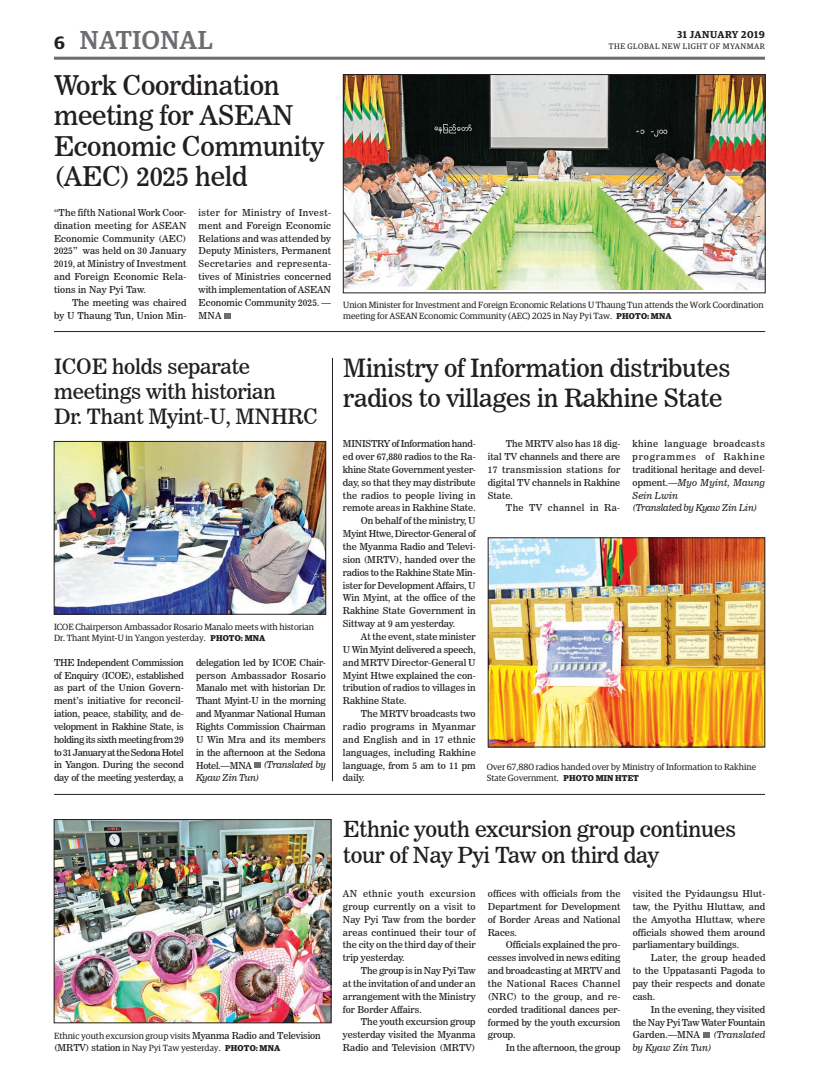
<style>
.page{position:relative;width:819px;height:1080px;background:#fff}
.page>*{position:absolute;margin:0;border:0;box-sizing:border-box;transform-origin:0 0}
.t1{font:27px/30.4px "News 706 BT Roman C";letter-spacing:-.01em;color:#231f20}
.t2{font:500 26px "Guardian Egyp";letter-spacing:.02em;color:#6c6d70}
.t3{font:25px/30px "News 706 BT Roman C";letter-spacing:-.01em;color:#231f20}
.t4{font:22px/26.4px "News 706 BT Roman C";letter-spacing:-.01em;color:#231f20}
.t5{font:21px/25.2px "News 706 BT Roman C";letter-spacing:-.01em;color:#231f20}
.t6{font:600 18px "Guardian Egyp";color:#231f20}
.t7{font:600 10px "Guardian Egyp";letter-spacing:.06em;color:#231f20}
.t8{font:9.5px/12.9px "News 706 BT Roman C";color:#231f20;text-align:justify}
.t9{font:9.5px/12.9px "News 706 BT Italic C";letter-spacing:-.025em;color:#231f20}
.t10{font:9.5px "News 706 BT Roman C";letter-spacing:.02em;color:#231f20}
.t11{font:9.5px "News 706 BT Roman C";letter-spacing:-.02em;color:#231f20}
.t12{font:9.5px "News 706 BT Roman C";letter-spacing:-.025em;color:#231f20}
.t13{font:9.5px "News 706 BT Italic C";color:#231f20}
.t14{font:9.5px "News 706 BT Roman C";letter-spacing:.025em;color:#231f20}
.t15{font:9.5px "News 706 BT Roman C";letter-spacing:.04em;color:#231f20}
.t16{font:9px/10.8px "Guardian Egyp";color:#231f20}
.t17{font:8px "Guardian Egyp";letter-spacing:.06em;color:#231f20}
.s1{font-weight:700;font-size:8.5px}
.s2{font-family:"News 706 BT Roman C"}
.s3{font-family:"News 706 BT Roman C";font-size:9.5px}
</style>
<div class="page">
<hr style="left:54px;top:57px;width:711px;height:3px;background:#6c6d70">
<svg style="left:224px;top:313px;width:6px;height:6px"></svg>
<img style="left:345px;top:76px;width:418px;height:214px">
<div style="left:343px;top:74px;width:422px;height:219px;border:1px solid #231f20"></div>
<hr style="left:54px;top:331px;width:711px;height:1px;background:#231f20">
<svg style="left:255px;top:762px;width:6px;height:6px"></svg>
<img style="left:56px;top:443px;width:268px;height:169px">
<div style="left:54px;top:441px;width:272px;height:173px;border:1px solid #231f20"></div>
<svg style="left:704px;top:1032px;width:6px;height:6px"></svg>
<img style="left:56px;top:821px;width:273px;height:200px">
<div style="left:54px;top:819px;width:277px;height:204px;border:1px solid #231f20"></div>
<hr style="left:54px;top:794px;width:711px;height:1px;background:#231f20">
<hr style="left:332px;top:358px;width:1px;height:423px;background:#231f20">
<img style="left:490px;top:540px;width:273px;height:205px">
<h3 class="t6" style="left:54px;top:29px;width:12px">6</h3>
<h2 class="t2" style="left:80px;top:21px;width:134px">NATIONAL</h2>
<h1 class="t1" style="left:54px;top:70px;width:272px">Work Coordination meeting for ASEAN<br>Economic Community (AEC) 2025 held</h1>
<p class="t8" style="left:54px;top:206px;width:134px">“The fifth National Work Coor&shy;dination meeting for ASEAN Economic Community (AEC)<br>2025” was held on 30 January 2019, at Ministry of Investment and Foreign Economic Rela&shy;tions in Nay Pyi Taw.</p>
<p class="t8" style="left:54px;top:296px;width:134px;text-align:right">The meeting was chaired<br>by U Thaung Tun, Union Min-</p>
<p class="t8" style="left:199px;top:206px;width:134px">ister for Ministry of Invest&shy;ment and Foreign Economic Relations and was attended by Deputy Ministers, Permanent Secretaries and representa&shy;tives of Ministries concerned with implementation of ASEAN Economic Community 2025. — MNA</p>
<p class="t7" style="left:677px;top:27px;width:89px">31 JANUARY 2019</p>
<p class="t17" style="left:609px;top:41px;width:158px">THE GLOBAL NEW LIGHT OF MYANMAR</p>
<p class="t16" style="left:343px;top:299px;width:422px">Union Minister for Investment and Foreign Economic Relations U Thaung Tun attends the Work Coordination meeting for ASEAN Economic Community (AEC) 2025 in Nay Pyi Taw. <span class="s1">PHOTO: MNA</span></p>
<h3 class="t5" style="left:54px;top:354px;width:265px">ICOE holds separate meetings with historian<br>Dr. Thant Myint-U, MNHRC</h3>
<p class="t16" style="left:54px;top:621px;width:262px">ICOE Chairperson Ambassador Rosario Manalo meets with historian<br>Dr. Thant Myint-U in Yangon yesterday. <span class="s1">PHOTO: MNA</span></p>
<p class="t8" style="left:54px;top:656px;width:131px">THE Independent Commission of Enquiry (ICOE), established as part of the Union Govern&shy;ment’s initiative for reconcil&shy;iation, peace, stability, and de&shy;velopment in Rakhine State, is holding its sixth meeting from 29 to 31 January at the Sedona Hotel in Yangon. During the second day of the meeting yesterday, a</p>
<p class="t8" style="left:196px;top:656px;width:131px">delegation led by ICOE Chair&shy;person Ambassador Rosario Manalo met with historian Dr.<br>Thant Myint-U in the morning and Myanmar National Human Rights Commission Chairman U Win Mra and its members in the afternoon at the Sedona</p>
<p class="t9" style="left:196px;top:759px;width:131px"><span class="s2">Hotel.—MNA</span> (Translated by<br>Kyaw Zin Tun)</p>
<p class="t16" style="left:54px;top:1030px;width:268px;line-height:11.4px">Ethnic youth excursion group visits <span class="s3">Myanma Radio and Television (MRTV) station</span> in Nay Pyi Taw yesterday. <span class="s1">PHOTO: MNA</span></p>
<h3 class="t3" style="left:343px;top:353px;width:389px">Ministry of Information distributes radios to villages in Rakhine State</h3>
<p class="t12" style="left:343px;top:438px;width:134px">MINISTRY of Information hand-</p>
<p class="t8" style="left:343px;top:450px;width:134px">ed over 67,880 radios to the Ra-</p>
<p class="t8" style="left:343px;top:463px;width:134px">khine State Government yester-</p>
<p class="t8" style="left:343px;top:476px;width:134px">day, so that they may distribute</p>
<p class="t10" style="left:343px;top:489px;width:134px">the radios to people living in</p>
<p class="t8" style="left:343px;top:502px;width:134px">remote areas in Rakhine State.</p>
<p class="t8" style="left:361px;top:514px;width:116px">On behalf of the ministry, U</p>
<p class="t11" style="left:343px;top:528px;width:134px">Myint Htwe, Director-General of</p>
<p class="t8" style="left:343px;top:540px;width:134px">the Myanma Radio and Televi-</p>
<p class="t8" style="left:343px;top:553px;width:134px">sion (MRTV), handed over the</p>
<p class="t8" style="left:343px;top:566px;width:134px">radios to the Rakhine State Min-</p>
<p class="t8" style="left:343px;top:579px;width:134px">ister for Development Affairs, U</p>
<p class="t8" style="left:343px;top:592px;width:134px">Win Myint, at the office of the</p>
<p class="t8" style="left:343px;top:604px;width:134px">Rakhine State Government in</p>
<p class="t8" style="left:343px;top:617px;width:114px">Sittway at 9 am yesterday.</p>
<p class="t8" style="left:361px;top:630px;width:116px">At the event, state minister</p>
<p class="t8" style="left:343px;top:643px;width:134px">U Win Myint delivered a speech,</p>
<p class="t8" style="left:343px;top:656px;width:134px">and MRTV Director-General U</p>
<p class="t8" style="left:343px;top:669px;width:134px">Myint Htwe explained the con-</p>
<p class="t8" style="left:343px;top:682px;width:134px">tribution of radios to villages in</p>
<p class="t8" style="left:343px;top:694px;width:65px">Rakhine State.</p>
<p class="t8" style="left:361px;top:707px;width:116px">The MRTV broadcasts two</p>
<p class="t14" style="left:343px;top:721px;width:134px">radio programs in Myanmar</p>
<p class="t10" style="left:343px;top:734px;width:134px">and English and in 17 ethnic</p>
<p class="t8" style="left:343px;top:746px;width:134px">languages, including Rakhine</p>
<p class="t8" style="left:343px;top:759px;width:134px">language, from 5 am to 11 pm</p>
<p class="t8" style="left:343px;top:772px;width:23px">daily.</p>
<p class="t8" style="left:488px;top:437px;width:134px;text-indent:18px">The MRTV also has 18 dig&shy;ital TV channels and there are 17 transmission stations for digital TV channels in Rakhine State.</p>
<p class="t15" style="left:506px;top:502px;width:116px">The TV channel in Ra-</p>
<p class="t8" style="left:633px;top:437px;width:134px">khine language broadcasts programmes of Rakhine traditional heritage and devel-</p>
<p class="t9" style="left:633px;top:476px;width:134px"><span class="s2">opment.—</span>Myo Myint, Maung<br>Sein Lwin<br>(Translated by Kyaw Zin Lin)</p>
<p class="t16" style="left:487px;top:761px;width:271px">Over 67,880 radios handed over by Ministry of Information to Rakhine<br>State Government. <span class="s1">PHOTO MIN HTET</span></p>
<h3 class="t4" style="left:343px;top:815px;width:394px">Ethnic youth excursion group continues tour of Nay Pyi Taw on third day</h3>
<p class="t8" style="left:343px;top:887px;width:134px">AN ethnic youth excursion group currently on a visit to Nay Pyi Taw from the border areas continued their tour of the city on the third day of their trip yesterday.</p>
<p class="t8" style="left:343px;top:964px;width:134px;text-indent:18px">The group is in Nay Pyi Taw at the invitation of and under an arrangement with the Ministry for Border Affairs.</p>
<p class="t8" style="left:343px;top:1016px;width:134px;text-indent:18px">The youth excursion group yesterday visited the Myanma Radio and Television (MRTV)</p>
<p class="t8" style="left:488px;top:887px;width:134px">offices with officials from the Department for Development of Border Areas and National Races.</p>
<p class="t8" style="left:488px;top:939px;width:134px;text-indent:18px">Officials explained the pro&shy;cesses involved in news editing and broadcasting at MRTV and the National Races Channel (NRC) to the group, and re&shy;corded traditional dances per&shy;formed by the youth excursion group.</p>
<p class="t8" style="left:506px;top:1041px;width:116px">In the afternoon, the group</p>
<p class="t8" style="left:633px;top:887px;width:134px">visited the Pyidaungsu Hlut&shy;taw, the Pyithu Hluttaw, and the Amyotha Hluttaw, where officials showed them around parliamentary buildings.</p>
<p class="t8" style="left:633px;top:951px;width:134px;text-indent:18px">Later, the group headed to the Uppatasanti Pagoda to pay their respects and donate cash.</p>
<p class="t8" style="left:633px;top:1003px;width:134px;text-indent:18px">In the evening, they visited the Nay Pyi Taw Water Fountain Garden.—MNA</p>
<p class="t13" style="left:713px;top:1029px;width:53px">(Translated</p>
<p class="t13" style="left:633px;top:1042px;width:80px">by Kyaw Zin Tun)</p>
</div>
